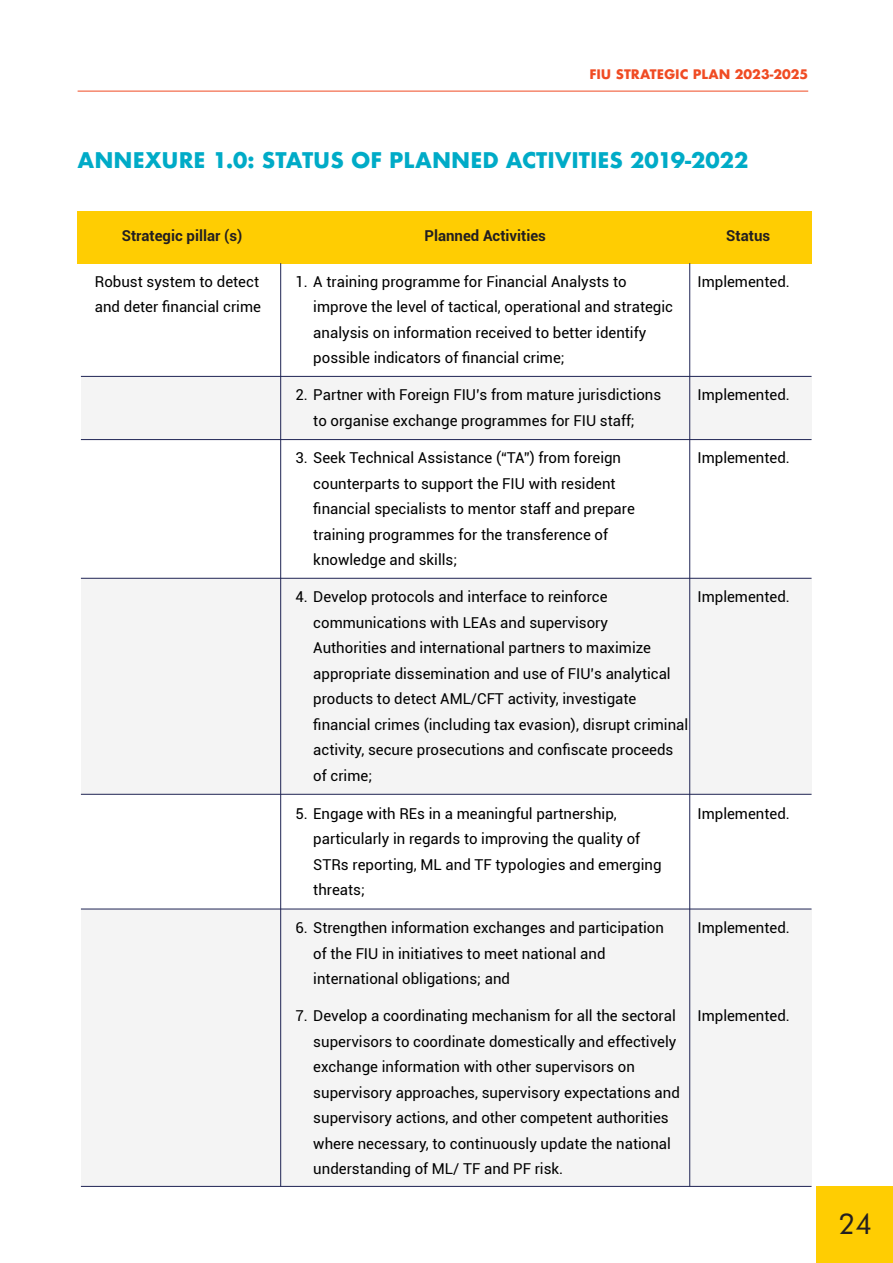
<style>
.page{position:relative;width:893px;height:1263px;background:#fff}
.page>*{position:absolute;margin:0;border:0;box-sizing:border-box;transform-origin:0 0}
.t1{font:28.65px "Futura BT";color:#231f20}
.t2{font:700 21px "Futura";color:#00abc7}
.t3{font:15px/25.5px "Roboto";color:#000}
.t4{font:700 15px "Roboto";color:#231f20}
.t5{font:700 12.75px "Futura";color:#f04b23}
</style>
<div class="page">
<div style="left:817px;top:1186px;width:76px;height:77px;background:#ffcd02"></div>
<hr style="left:78px;top:91px;width:730px;height:1px;background:#f04b23">
<div style="left:81px;top:376px;width:730px;height:64px;background:#f4f4f4"></div>
<div style="left:81px;top:578px;width:730px;height:217px;background:#f4f4f4"></div>
<div style="left:81px;top:909px;width:730px;height:277px;background:#f4f4f4"></div>
<div style="left:78px;top:211px;width:209px;height:52px;background:#ffcd02"></div>
<div style="left:287px;top:211px;width:397px;height:52px;background:#ffcd02"></div>
<div style="left:684px;top:211px;width:127px;height:52px;background:#ffcd02"></div>
<hr style="left:81px;top:376px;width:730px;height:1px;background:#1f2454">
<hr style="left:81px;top:439px;width:730px;height:1px;background:#1f2454">
<hr style="left:81px;top:578px;width:730px;height:1px;background:#1f2454">
<hr style="left:81px;top:794px;width:730px;height:1px;background:#1f2454">
<hr style="left:81px;top:909px;width:730px;height:1px;background:#1f2454">
<hr style="left:81px;top:1186px;width:730px;height:1px;background:#1f2454">
<hr style="left:280px;top:263px;width:1px;height:923px;background:#1f2454">
<hr style="left:689px;top:263px;width:1px;height:923px;background:#1f2454">
<p class="t5" style="left:589px;top:65px;width:220px">FIU STRATEGIC PLAN 2023-2025</p>
<h2 class="t2" style="left:78px;top:144px;width:672px">ANNEXURE 1.0: STATUS OF PLANNED ACTIVITIES 2019-2022</h2>
<p class="t4" style="left:122px;top:226px;width:122px">Strategic pillar (s)</p>
<p class="t4" style="left:424px;top:226px;width:123px">Planned Activities</p>
<p class="t4" style="left:726px;top:226px;width:45px">Status</p>
<p class="t3" style="left:95px;top:268px;width:168px">Robust system to detect and deter financial crime</p>
<p class="t3" style="left:295px;top:268px;width:333px">1. A training programme for Financial Analysts to</p>
<p class="t3" style="left:697px;top:268px;width:94px">Implemented.</p>
<p class="t3" style="left:313px;top:293px;width:361px">improve the level of tactical, operational and strategic analysis on information received to better identify possible indicators of financial crime;</p>
<p class="t3" style="left:295px;top:382px;width:367px">2. Partner with Foreign FIU’s from mature jurisdictions</p>
<p class="t3" style="left:697px;top:382px;width:94px">Implemented.</p>
<p class="t3" style="left:313px;top:407px;width:323px">to organise exchange programmes for FIU staff;</p>
<p class="t3" style="left:295px;top:445px;width:327px">3. Seek Technical Assistance (“TA”) from foreign</p>
<p class="t3" style="left:697px;top:445px;width:94px">Implemented.</p>
<p class="t3" style="left:313px;top:470px;width:323px">counterparts to support the FIU with resident financial specialists to mentor staff and prepare training programmes for the transference of knowledge and skills;</p>
<p class="t3" style="left:295px;top:584px;width:314px">4. Develop protocols and interface to reinforce</p>
<p class="t3" style="left:697px;top:584px;width:94px">Implemented.</p>
<p class="t3" style="left:313px;top:609px;width:376px">communications with LEAs and supervisory<br>Authorities and international partners to maximize appropriate dissemination and use of FIU’s analytical products to detect AML/CFT activity, investigate financial crimes (including tax evasion), disrupt criminal activity, secure prosecutions and confiscate proceeds of crime;</p>
<p class="t3" style="left:295px;top:800px;width:323px">5. Engage with REs in a meaningful partnership,</p>
<p class="t3" style="left:697px;top:800px;width:94px">Implemented.</p>
<p class="t3" style="left:313px;top:825px;width:350px">particularly in regards to improving the quality of<br>STRs reporting, ML and TF typologies and emerging threats;</p>
<p class="t3" style="left:295px;top:915px;width:370px">6. Strengthen information exchanges and participation</p>
<p class="t3" style="left:697px;top:915px;width:94px">Implemented.</p>
<p class="t3" style="left:313px;top:940px;width:294px">of the FIU in initiatives to meet national and international obligations; and</p>
<p class="t3" style="left:295px;top:1003px;width:382px">7. Develop a coordinating mechanism for all the sectoral</p>
<p class="t3" style="left:697px;top:1003px;width:94px">Implemented.</p>
<p class="t3" style="left:313px;top:1028px;width:368px">supervisors to coordinate domestically and effectively exchange information with other supervisors on supervisory approaches, supervisory expectations and supervisory actions, and other competent authorities where necessary, to continuously update the national understanding of ML/ TF and PF risk.</p>
<h1 class="t1" style="left:838px;top:1206px;width:35px">24</h1>
</div>
